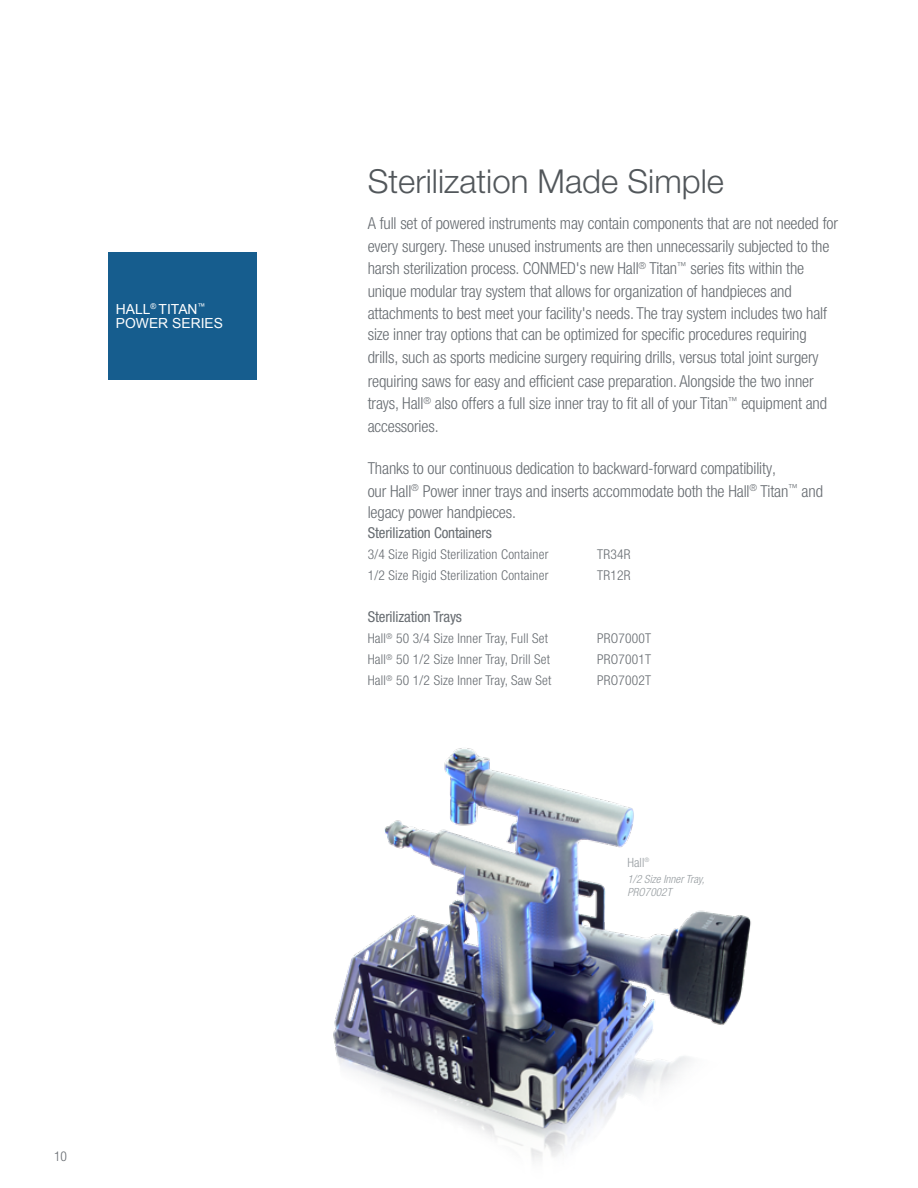
<style>
.page{position:relative;width:918px;height:1188px;background:#fff}
.page>*{position:absolute;margin:0;border:0;box-sizing:border-box;transform-origin:0 0}
.t1{font:300 33px "Helvetica Neue LT Std";color:#52575b}
.t2{font:300 condensed 16.5px/22.5px "Helvetica Neue LT Std";letter-spacing:-.01em;color:#676c71}
.t3{font:condensed 15px "Helvetica Neue LT Std";letter-spacing:-.01em;color:#676c71}
.t4{font:13.8px/14.7px "Arial";color:#fff}
.t5{font:300 condensed 13.5px "Helvetica Neue LT Std";letter-spacing:.015em;color:#676c71}
.t6{font:300 condensed 12.75px "Helvetica Neue LT Std";color:#979da1}
.t7{font:italic 300 condensed 11.25px/13.5px "Helvetica Neue LT Std";letter-spacing:.005em;color:#979da1}
</style>
<div class="page">
<img style="left:333px;top:748px;width:418px;height:413px">
<div style="left:108px;top:252px;width:148px;height:128px;background:#165d8e"></div>
<p class="t4" style="left:116px;top:302px;width:109px">HALL<sup>®</sup> TITAN<sup>™<br></sup>POWER SERIES</p>
<p class="t5" style="left:54px;top:1148px;width:14px">10</p>
<h1 class="t1" style="left:368px;top:161px;width:358px">Sterilization Made Simple</h1>
<p class="t2" style="left:368px;top:212px;width:472px">A full set of powered instruments may contain components that are not needed for every surgery. These unused instruments are then unnecessarily subjected to the harsh sterilization process. CONMED's new Hall<sup>®</sup> Titan<sup>™</sup> series fits within the unique modular tray system that allows for organization of handpieces and attachments to best meet your facility's needs. The tray system includes two half size inner tray options that can be optimized for specific procedures requiring drills, such as sports medicine surgery requiring drills, versus total joint surgery requiring saws for easy and efficient case preparation. Alongside the two inner trays, Hall<sup>®</sup> also offers a full size inner tray to fit all of your Titan<sup>™</sup> equipment and accessories.</p>
<p class="t2" style="left:368px;top:457px;width:457px;line-height:21.9px">Thanks to our continuous dedication to backward-forward compatibility,<br>our Hall<sup>®</sup> Power inner trays and inserts accommodate both the Hall<sup>®</sup> Titan<sup>™</sup> and legacy power handpieces.</p>
<p class="t3" style="left:368px;top:524px;width:126px">Sterilization Containers</p>
<p class="t5" style="left:368px;top:547px;width:182px">3/4 Size Rigid Sterilization Container</p>
<p class="t5" style="left:597px;top:547px;width:35px">TR34R</p>
<p class="t5" style="left:368px;top:568px;width:182px">1/2 Size Rigid Sterilization Container</p>
<p class="t5" style="left:597px;top:568px;width:35px">TR12R</p>
<p class="t3" style="left:368px;top:608px;width:96px">Sterilization Trays</p>
<p class="t5" style="left:368px;top:631px;width:182px">Hall<sup>®</sup> 50 3/4 Size Inner Tray, Full Set</p>
<p class="t5" style="left:597px;top:631px;width:56px">PRO7000T</p>
<p class="t5" style="left:368px;top:652px;width:184px">Hall<sup>®</sup> 50 1/2 Size Inner Tray, Drill Set</p>
<p class="t5" style="left:597px;top:652px;width:56px">PRO7001T</p>
<p class="t5" style="left:368px;top:673px;width:185px">Hall<sup>®</sup> 50 1/2 Size Inner Tray, Saw Set</p>
<p class="t5" style="left:597px;top:673px;width:56px">PRO7002T</p>
<p class="t6" style="left:627px;top:855px;width:23px">Hall<sup>®</sup></p>
<p class="t7" style="left:627px;top:872px;width:78px">1/2 Size Inner Tray,<br>PRO7002T</p>
</div>
